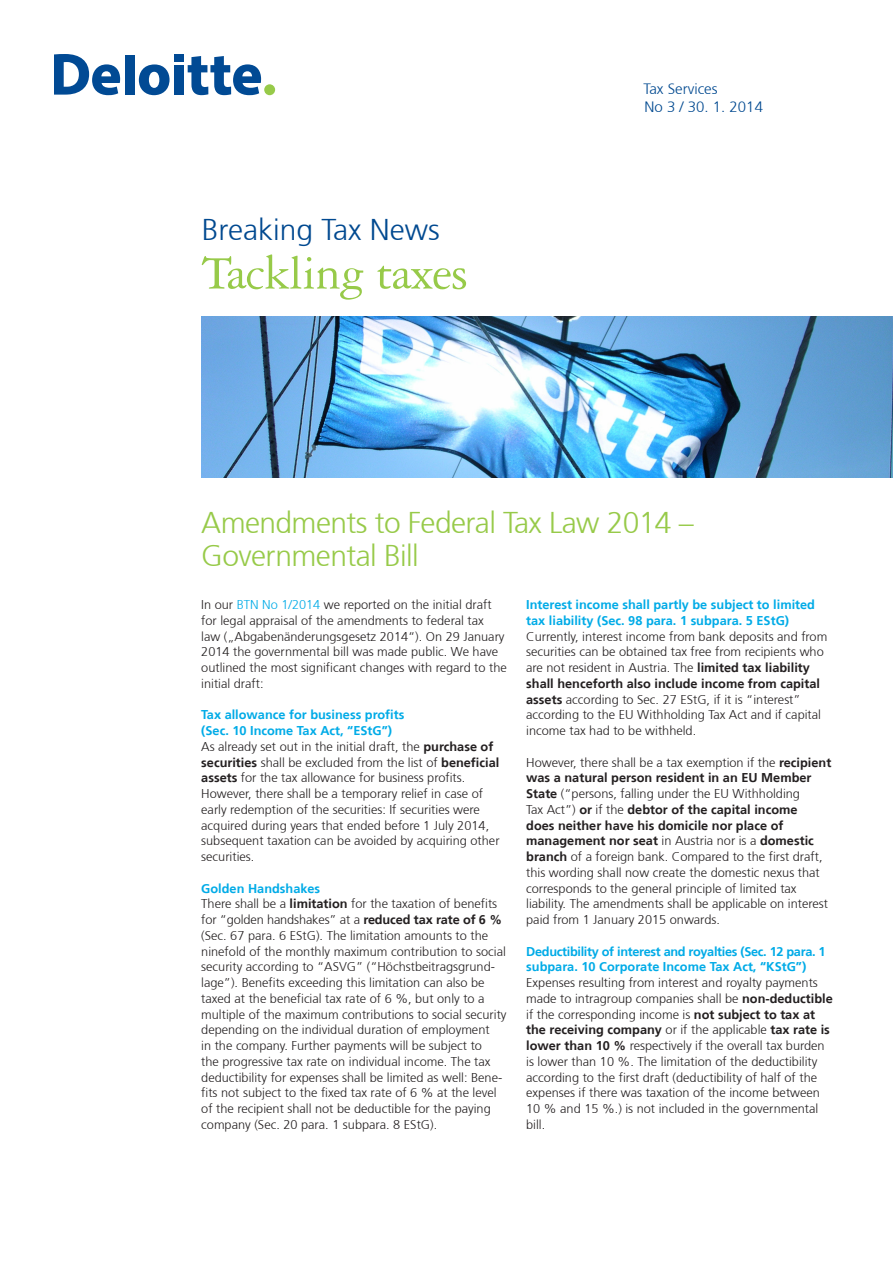
<style>
.page{position:relative;width:893px;height:1263px;background:#fff}
.page>*{position:absolute;margin:0;border:0;box-sizing:border-box;transform-origin:0 0}
.t1{font:51px "Garamond Three";letter-spacing:-.02em;color:#97ca49}
.t2{font:300 30px "Frutiger 45";letter-spacing:-.02em;color:#97ca49}
.t3{font:300 30px "Frutiger 45";color:#014990}
.t4{font:300 15px "Frutiger 45";color:#014990}
.t5{font:300 12.75px/15.8px "Frutiger 45";color:#231f20}
.t6{font:700 12.75px/15.8px "Frutiger 65";color:#00abe7}
.t7{font:700 12.75px/15.8px "Frutiger 65";letter-spacing:-.025em;color:#00abe7}
.s1{color:#00abe7}
.s2{font-family:"Frutiger 65";font-weight:700}
</style>
<div class="page">
<div style="left:125px;top:55px;width:9px;height:40px;background:#014a94"></div>
<svg style="left:139px;top:64px;width:31px;height:31px"></svg>
<div style="left:174px;top:65px;width:10px;height:30px;background:#014a94"></div>
<div style="left:174px;top:55px;width:10px;height:7px;background:#014a94"></div>
<svg style="left:188px;top:56px;width:73px;height:39px"></svg>
<div style="left:264px;top:84px;width:11px;height:11px;background:#97ca49;border-radius:50%"></div>
<svg style="left:54px;top:54px;width:66px;height:41px"></svg>
<img style="left:201px;top:316px;width:692px;height:162px">
<p class="t3" style="left:202px;top:213px;width:239px">Breaking Tax News</p>
<p class="t1" style="left:201px;top:245px;width:268px">Tackling taxes</p>
<p class="t4" style="left:643px;top:80px;width:76px">Tax Services</p>
<p class="t4" style="left:645px;top:98px;width:120px">No 3 / 30. 1. 2014</p>
<p class="t2" style="left:201px;top:506px;width:494px">Amendments to Federal Tax Law 2014 –</p>
<p class="t2" style="left:201px;top:539px;width:219px">Governmental Bill</p>
<p class="t5" style="left:201px;top:597px;width:307px">In our <span class="s1">BTN No 1/2014</span> we reported on the initial draft for legal appraisal of the amendments to federal tax<br>law („Abgabenänderungsgesetz 2014“). On 29 January 2014 the governmental bill was made public. We have outlined the most significant changes with regard to the initial draft:</p>
<p class="t6" style="left:201px;top:707px;width:205px">Tax allowance for business profits (Sec. 10 Income Tax Act, “EStG”)</p>
<p class="t5" style="left:201px;top:739px;width:300px">As already set out in the initial draft, the <span class="s2">purchase of securities</span> shall be excluded from the list of <span class="s2">beneficial assets</span> for the tax allowance for business profits.<br>However, there shall be a temporary relief in case of early redemption of the securities: If securities were acquired during years that ended before 1 July 2014, subsequent taxation can be avoided by acquiring other securities.</p>
<p class="t6" style="left:201px;top:880px;width:121px">Golden Handshakes</p>
<p class="t5" style="left:201px;top:896px;width:307px">There shall be a <span class="s2">limitation</span> for the taxation of benefits for “golden handshakes” at a <span class="s2">reduced tax rate of 6 % </span>(Sec. 67 para. 6 EStG). The limitation amounts to the ninefold of the monthly maximum contribution to social security according to “ASVG” (“Höchstbeitragsgrund&shy;lage”). Benefits exceeding this limitation can also be taxed at the beneficial tax rate of 6 %, but only to a multiple of the maximum contributions to social security depending on the individual duration of employment<br>in the company. Further payments will be subject to<br>the progressive tax rate on individual income. The tax deductibility for expenses shall be limited as well: Bene&shy;fits not subject to the fixed tax rate of 6 % at the level of the recipient shall not be deductible for the paying company (Sec. 20 para. 1 subpara. 8 EStG).</p>
<p class="t6" style="left:526px;top:597px;width:290px">Interest income shall partly be subject to limited tax liability (Sec. 98 para. 1 subpara. 5 EStG)</p>
<p class="t5" style="left:526px;top:629px;width:303px">Currently, interest income from bank deposits and from securities can be obtained tax free from recipients who are not resident in Austria. The <span class="s2">limited tax liability shall henceforth also include income from capital assets</span> according to Sec. 27 EStG, if it is “interest” according to the EU Withholding Tax Act and if capital income tax had to be withheld.</p>
<p class="t5" style="left:526px;top:755px;width:307px">However, there shall be a tax exemption if the <span class="s2">recipient was a natural person resident in an EU Member State</span> (“persons, falling under the EU Withholding<br>Tax Act”) <span class="s2">or</span> if the <span class="s2">debtor of the capital income<br>does neither have his domicile nor place of management nor seat</span> in Austria nor is a <span class="s2">domestic branch</span> of a foreign bank. Compared to the first draft, this wording shall now create the domestic nexus that corresponds to the general principle of limited tax liability. The amendments shall be applicable on interest paid from 1 January 2015 onwards.</p>
<p class="t7" style="left:526px;top:943px;width:301px">Deductibility of interest and royalties (Sec. 12 para. 1 subpara. 10 Corporate Income Tax Act, “KStG”)</p>
<p class="t5" style="left:526px;top:975px;width:308px">Expenses resulting from interest and royalty payments made to intragroup companies shall be <span class="s2">non-deductible </span>if the corresponding income is <span class="s2">not subject to tax at the receiving company</span> or if the applicable <span class="s2">tax rate is lower than 10 %</span> respectively if the overall tax burden is lower than 10 %. The limitation of the deductibility according to the first draft (deductibility of half of the expenses if there was taxation of the income between 10 % and 15 %.) is not included in the governmental bill.</p>
</div>
